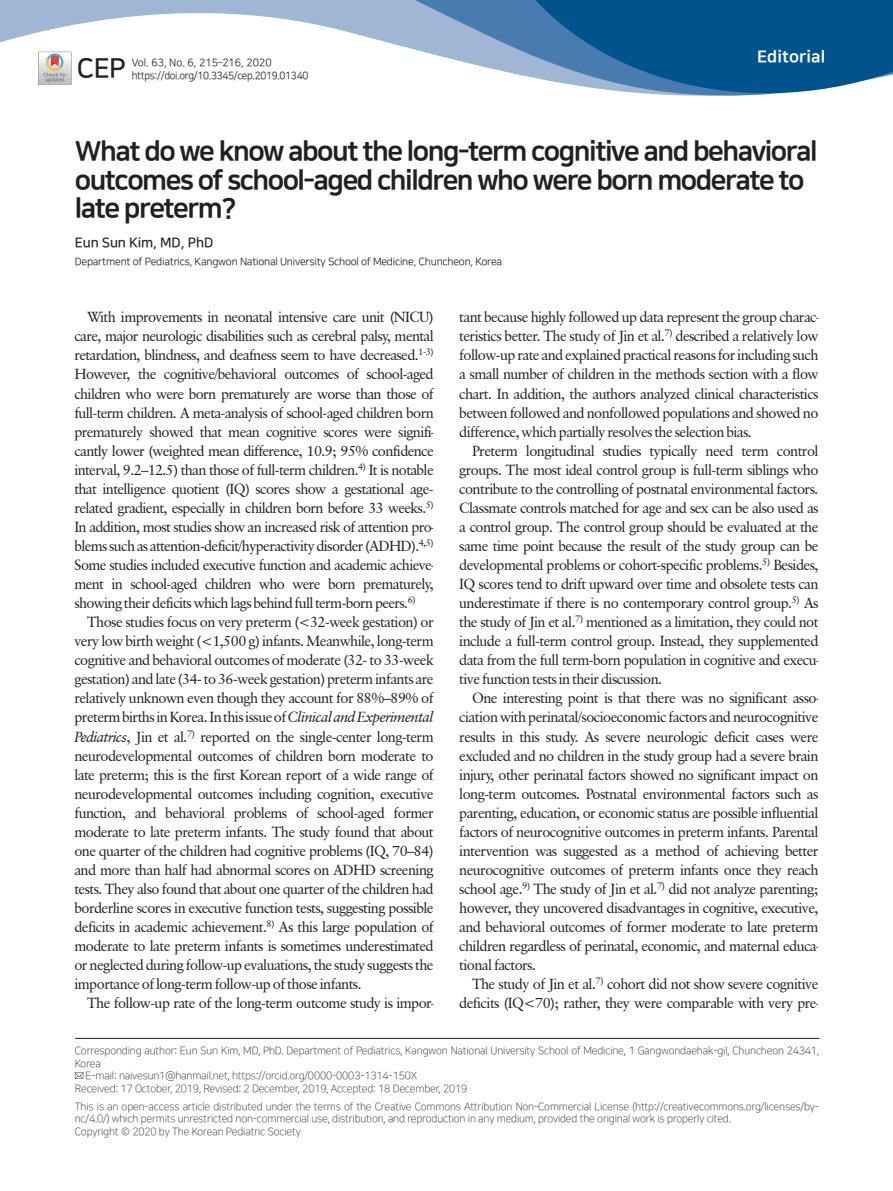
<style>
.page{position:relative;width:893px;height:1191px;background:#fff}
.page>*{position:absolute;margin:0;border:0;box-sizing:border-box;transform-origin:0 0}
.큰제목{font:27px/28.5px "Nanum Square EB";letter-spacing:-.055em;color:#231f20}
.t1{font:27px "Nanum Square B";color:#231f20}
.t2{font:16.5px "Nanum Square EB";letter-spacing:.005em;color:#fff}
.바탕글{font:14.55px/19px "Classical Garamond BT";letter-spacing:-.04em;color:#231f20;text-align:justify}
.이름{font:13.5px "Nanum Square B";letter-spacing:-.01em;color:#231f20}
.각주{font:10.5px/12.6px "Nanum Square L";letter-spacing:-.015em;color:#231f20}
.소속{font:10.5px "Nanum Square R";letter-spacing:-.02em;color:#231f20}
.꼬리말{font:10.5px "Nanum Square R";letter-spacing:-.03em;color:#231f20;scale:.95 1}
.소속-2{font:10.5px "Nanum Square R";color:#231f20}
.s1{font-style:italic}
</style>
<div class="page">
<svg style="left:0;top:0;width:462px;height:62px"></svg>
<svg style="left:462px;top:0;width:431px;height:96px;background:#3575a5"></svg>
<svg style="left:38px;top:51px;width:34px;height:34px"></svg>
<svg style="left:38px;top:52px;width:33px;height:33px"></svg>
<hr style="left:75px;top:1038px;width:744px;height:1px;background:#231f20">
<svg style="left:75px;top:1072px;width:8px;height:7px"></svg>
<p class="t1" style="left:77px;top:54px;width:50px">CEP</p>
<p class="소속-2" style="left:132px;top:57px;width:141px">Vol. 63, No. 6, 215–216, 2020</p>
<p class="꼬리말" style="left:132px;top:70px;width:187px">https://doi.org/10.3345/cep.2019.01340</p>
<p class="t2" style="left:757px;top:47px;width:70px">Editorial</p>
<p class="큰제목" style="left:75px;top:138px;width:744px">What do we know about the long-term cognitive and behavioral outcomes of school-aged children who were born moderate to late preterm?</p>
<p class="이름" style="left:75px;top:236px;width:140px">Eun Sun Kim, MD, PhD</p>
<p class="소속" style="left:75px;top:257px;width:429px">Department of Pediatrics, Kangwon National University School of Medicine, Chuncheon, Korea</p>
<p class="바탕글" style="left:74px;top:307px;width:361px;text-indent:13px">With improvements in neonatal intensive care unit (NICU) care, major neurologic disabilities such as cerebral palsy, mental retardation, blindness, and deafness seem to have decreased.<sup>1-3)<br></sup>However, the cognitive/behavioral outcomes of school-aged children who were born prematurely are worse than those of full-term children. A meta-analysis of school-aged children born prematurely showed that mean cognitive scores were signifi&shy;cantly lower (weighted mean difference, 10.9; 95% confidence interval, 9.2–12.5) than those of full-term children.<sup>4)</sup> It is notable that intelligence quotient (IQ) scores show a gestational age&shy;related gradient, especially in children born before 33 weeks.<sup>5)<br></sup>In addition, most studies show an increased risk of attention pro&shy;blems such as attention-deficit/hyperactivity disorder (ADHD).<sup>4,5)<br></sup>Some studies included executive function and academic achieve&shy;ment in school-aged children who were born prematurely, showing their deficits which lags behind full term-born peers.<sup>6)</sup></p>
<p class="바탕글" style="left:74px;top:612px;width:361px;text-indent:13px">Those studies focus on very preterm (&lt;32-week gestation) or very low birth weight (&lt;1,500 g) infants. Meanwhile, long-term cognitive and behavioral outcomes of moderate (32- to 33-week gestation) and late (34- to 36-week gestation) preterm infants are relatively unknown even though they account for 88%–89% of preterm births in Korea. In this issue of <span class="s1">Clinical and Experimental Pediatrics</span>, Jin et al.<sup>7)</sup> reported on the single-center long-term neurodevelopmental outcomes of children born moderate to late preterm; this is the first Korean report of a wide range of neurodevelopmental outcomes including cognition, executive function, and behavioral problems of school-aged former moderate to late preterm infants. The study found that about one quarter of the children had cognitive problems (IQ, 70–84) and more than half had abnormal scores on ADHD screening tests. They also found that about one quarter of the children had borderline scores in executive function tests, suggesting possible deficits in academic achievement.<sup>8)</sup> As this large population of moderate to late preterm infants is sometimes underestimated or neglected during follow-up evaluations, the study suggests the importance of long-term follow-up of those infants.</p>
<p class="바탕글" style="left:87px;top:993px;width:347px">The follow-up rate of the long-term outcome study is impor-</p>
<p class="바탕글" style="left:459px;top:307px;width:361px">tant because highly followed up data represent the group charac&shy;teristics better. The study of Jin et al.<sup>7)</sup> described a relatively low follow-up rate and explained practical reasons for including such a small number of children in the methods section with a flow chart. In addition, the authors analyzed clinical characteristics between followed and nonfollowed populations and showed no difference, which partially resolves the selection bias.</p>
<p class="바탕글" style="left:459px;top:441px;width:361px;text-indent:13px">Preterm longitudinal studies typically need term control groups. The most ideal control group is full-term siblings who contribute to the controlling of postnatal environmental factors.<br>Classmate controls matched for age and sex can be also used as a control group. The control group should be evaluated at the same time point because the result of the study group can be developmental problems or cohort-specific problems.<sup>5)</sup> Besides, IQ scores tend to drift upward over time and obsolete tests can underestimate if there is no contemporary control group.<sup>5)</sup> As the study of Jin et al.<sup>7)</sup> mentioned as a limitation, they could not include a full-term control group. Instead, they supplemented data from the full term-born population in cognitive and execu&shy;tive function tests in their discussion.</p>
<p class="바탕글" style="left:459px;top:688px;width:361px;text-indent:13px">One interesting point is that there was no significant asso&shy;ciation with perinatal/socioeconomic factors and neurocognitive results in this study. As severe neurologic deficit cases were excluded and no children in the study group had a severe brain injury, other perinatal factors showed no significant impact on long-term outcomes. Postnatal environmental factors such as parenting, education, or economic status are possible influential factors of neurocognitive outcomes in preterm infants. Parental intervention was suggested as a method of achieving better neurocognitive outcomes of preterm infants once they reach school age.<sup>9)</sup> The study of Jin et al.<sup>7)</sup> did not analyze parenting; however, they uncovered disadvantages in cognitive, executive, and behavioral outcomes of former moderate to late preterm children regardless of perinatal, economic, and maternal educa&shy;tional factors.</p>
<p class="바탕글" style="left:459px;top:974px;width:361px;text-align:right">The study of Jin et al.<sup>7)</sup> cohort did not show severe cognitive deficits (IQ&lt;70); rather, they were comparable with very pre-</p>
<p class="각주" style="left:75px;top:1044px;width:746px">Corresponding author: Eun Sun Kim, MD, PhD. Department of Pediatrics, Kangwon National University School of Medicine, 1 Gangwondaehak-gil, Chuncheon 24341,<br>Korea</p>
<p class="각주" style="left:86px;top:1069px;width:333px">E-mail: naivesun1@hanmail.net, https://orcid.org/0000-0003-1314-150X</p>
<p class="각주" style="left:75px;top:1082px;width:394px">Received: 17 October, 2019, Revised: 2 December, 2019, Accepted: 18 December, 2019</p>
<p class="각주" style="left:75px;top:1100px;width:746px">This is an open-access article distributed under the terms of the Creative Commons Attribution Non-Commercial License (http://creativecommons.org/licenses/by&shy;nc/4.0/) which permits unrestricted non-commercial use, distribution, and reproduction in any medium, provided the original work is properly cited.</p>
<p class="각주" style="left:75px;top:1125px;width:227px">Copyright © 2020 by The Korean Pediatric Society</p>
</div>
